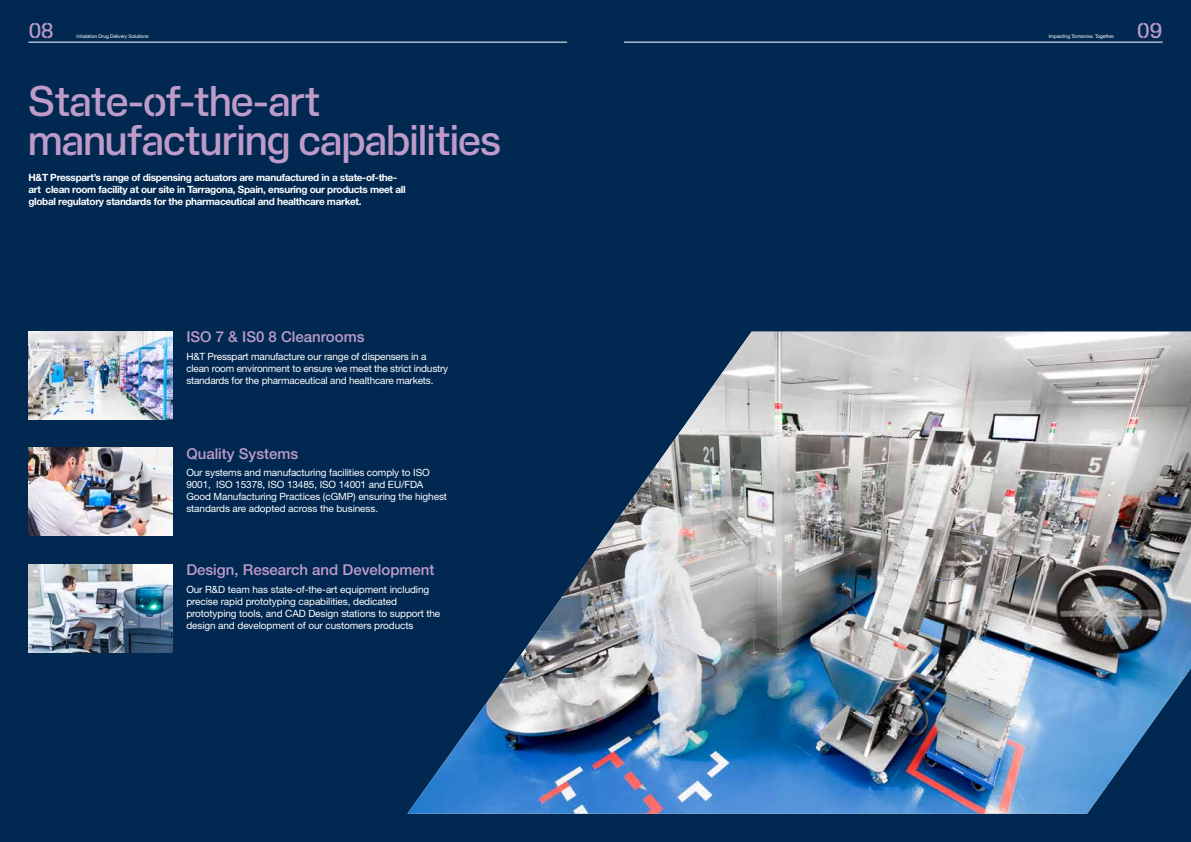
<style>
.page{position:relative;width:1191px;height:842px;background:#002851}
.page>*{position:absolute;margin:0;border:0;box-sizing:border-box;transform-origin:0 0}
.t1{font:500 40px/39px "H&T Stencil";letter-spacing:-.04em;color:#be9bc8}
.t2{font:500 20px "H&T Stencil";color:#be9bc8}
.t3{font:500 15px "Helvetica Neue LT Pro";color:#be9bc8}
.t4{font:10px/12px "Helvetica Neue LT Pro";letter-spacing:-.01em;color:#fff}
.t5{font:700 10px/12px "Helvetica Neue LT Pro";letter-spacing:-.03em;color:#fff}
.t6{font:5px "Helvetica Neue LT Pro";letter-spacing:-.02em;color:#fff}
</style>
<div class="page">
<img style="left:407px;top:332px;width:784px;height:482px">
<img style="left:28px;top:332px;width:144px;height:88px">
<img style="left:28px;top:448px;width:144px;height:88px">
<img style="left:28px;top:564px;width:144px;height:88px">
<hr style="left:624px;top:42px;width:538px;height:1px;background:#fff">
<hr style="left:28px;top:42px;width:539px;height:1px;background:#fff">
<h2 class="t2" style="left:28px;top:13px;width:27px">08</h2>
<p class="t6" style="left:77px;top:33px;width:73px">Inhalation Drug Delivery Solutions</p>
<p class="t6" style="left:1048px;top:33px;width:67px">Impacting Tomorrow. Together.</p>
<h2 class="t2" style="left:1136px;top:13px;width:27px">09</h2>
<h1 class="t1" style="left:28px;top:77px;width:475px">State-of-the-art manufacturing capabilities</h1>
<p class="t5" style="left:28px;top:171px;width:379px">H&amp;T Presspart’s range of dispensing actuators are manufactured in a state-of-the&shy;art clean room facility at our site in Tarragona, Spain, ensuring our products meet all global regulatory standards for the pharmaceutical and healthcare market.</p>
<h3 class="t3" style="left:186px;top:328px;width:180px">ISO 7 &amp; IS0 8 Cleanrooms</h3>
<p class="t4" style="left:186px;top:350px;width:263px">H&amp;T Presspart manufacture our range of dispensers in a clean room environment to ensure we meet the strict industry standards for the pharmaceutical and healthcare markets.</p>
<h3 class="t3" style="left:186px;top:444px;width:113px">Quality Systems</h3>
<p class="t4" style="left:186px;top:466px;width:262px">Our systems and manufacturing facilities comply to ISO 9001, ISO 15378, ISO 13485, ISO 14001 and EU/FDA Good Manufacturing Practices (cGMP) ensuring the highest standards are adopted across the business.</p>
<h3 class="t3" style="left:186px;top:560px;width:250px">Design, Research and Development</h3>
<p class="t4" style="left:186px;top:583px;width:255px">Our R&amp;D team has state-of-the-art equipment including precise rapid prototyping capabilities, dedicated prototyping tools, and CAD Design stations to support the design and development of our customers products</p>
</div>
